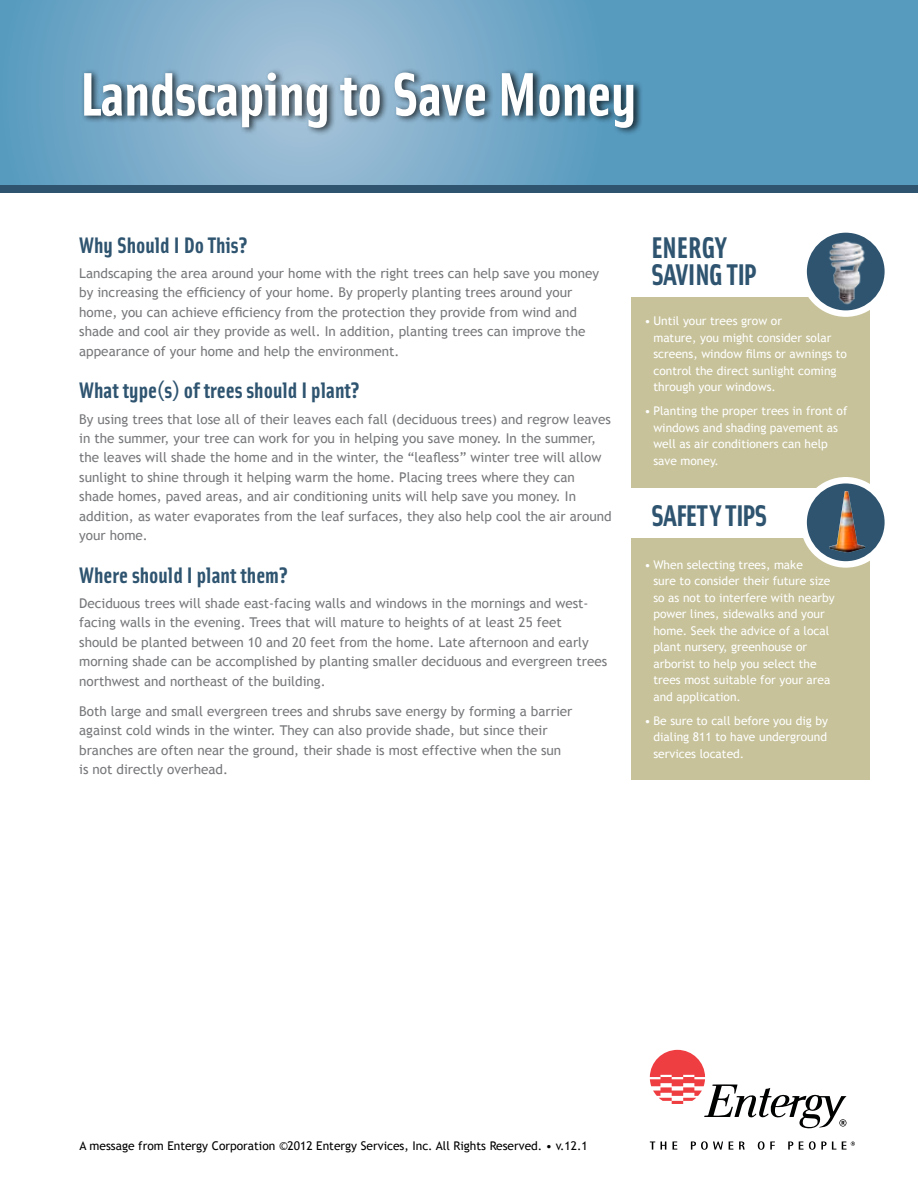
<style>
.page{position:relative;width:918px;height:1188px;background:#fff}
.page>*{position:absolute;margin:0;border:0;box-sizing:border-box;transform-origin:0 0}
.t1{font:700 61.5px "Solex";letter-spacing:-.01em;color:#fff}
.t2{font:700 30px/27px "Solex";letter-spacing:-.02em;color:#2e5470}
.t3{font:700 22.5px "Solex";color:#2e5470}
.t4{font:13.5px/19.5px "Trebuchet MS";color:#77787b}
.t5{font:12px/16.5px "Trebuchet MS";color:#fff}
.t6{font:12px "Trebuchet MS";color:#000}
</style>
<div class="page">
<div style="left:0;top:0;width:918px;height:188px;background:#579bbf"></div>
<svg style="left:36px;top:0;width:534px;height:185px"></svg>
<svg style="left:650px;top:1050px;width:197px;height:79px"></svg>
<svg style="left:650px;top:1141px;width:205px;height:9px"></svg>
<div style="left:81px;top:68px;width:562px;height:68px;background:#000;opacity:.75"></div>
<div style="left:0;top:185px;width:918px;height:8px;background:#2e5470"></div>
<div style="left:632px;top:297px;width:238px;height:191px;background:#c7c299"></div>
<div style="left:800px;top:226px;width:91px;height:91px;background:#fff;border-radius:50%"></div>
<div style="left:807px;top:233px;width:78px;height:77px;background:#2e5470;border-radius:50%"></div>
<div style="left:632px;top:538px;width:238px;height:241px;background:#c7c299"></div>
<div style="left:800px;top:477px;width:91px;height:91px;background:#fff;border-radius:50%"></div>
<div style="left:807px;top:483px;width:78px;height:78px;background:#2e5470;border-radius:50%"></div>
<img style="left:829px;top:491px;width:37px;height:62px">
<img style="left:821px;top:234px;width:47px;height:75px">
<h1 class="t1" style="left:80px;top:54px;width:558px">Landscaping to Save Money</h1>
<h3 class="t3" style="left:79px;top:230px;width:170px">Why Should I Do This?</h3>
<p class="t4" style="left:79px;top:264px;width:521px">Landscaping the area around your home with the right trees can help save you money by increasing the efficiency of your home. By properly planting trees around your home, you can achieve efficiency from the protection they provide from wind and shade and cool air they provide as well. In addition, planting trees can improve the appearance of your home and help the environment.</p>
<h3 class="t3" style="left:79px;top:376px;width:283px">What type(s) of trees should I plant?</h3>
<p class="t4" style="left:79px;top:409px;width:534px">By using trees that lose all of their leaves each fall (deciduous trees) and regrow leaves in the summer, your tree can work for you in helping you save money. In the summer, the leaves will shade the home and in the winter, the “leafless” winter tree will allow sunlight to shine through it helping warm the home. Placing trees where they can shade homes, paved areas, and air conditioning units will help save you money. In addition, as water evaporates from the leaf surfaces, they also help cool the air around your home.</p>
<h3 class="t3" style="left:79px;top:560px;width:211px">Where should I plant them?</h3>
<p class="t4" style="left:79px;top:594px;width:530px">Deciduous trees will shade east-facing walls and windows in the mornings and west&shy;facing walls in the evening. Trees that will mature to heights of at least 25 feet<br>should be planted between 10 and 20 feet from the home. Late afternoon and early morning shade can be accomplished by planting smaller deciduous and evergreen trees northwest and northeast of the building.</p>
<p class="t4" style="left:79px;top:702px;width:495px">Both large and small evergreen trees and shrubs save energy by forming a barrier against cold winds in the winter. They can also provide shade, but since their branches are often near the ground, their shade is most effective when the sun is not directly overhead.</p>
<h2 class="t2" style="left:651px;top:233px;width:107px">ENERGY<br>SAVING TIP</h2>
<p class="t5" style="left:653px;top:313px;width:195px;text-indent:-9px">• Until your trees grow or<br>mature, you might consider solar screens, window films or awnings to control the direct sunlight coming through your windows.</p>
<p class="t5" style="left:653px;top:403px;width:196px;text-indent:-9px">• Planting the proper trees in front of windows and shading pavement as well as air conditioners can help save money.</p>
<h2 class="t2" style="left:651px;top:500px;width:118px">SAFETY TIPS</h2>
<p class="t5" style="left:653px;top:556px;width:183px;text-indent:-9px">• When selecting trees, make<br>sure to consider their future size so as not to interfere with nearby power lines, sidewalks and your home. Seek the advice of a local plant nursery, greenhouse or arborist to help you select the trees most suitable for your area and application.</p>
<p class="t5" style="left:653px;top:712px;width:176px;text-align:justify;text-indent:-9px">• Be sure to call before you dig by dialing 811 to have underground services located.</p>
<p class="t6" style="left:80px;top:1139px;width:510px">A message from Entergy Corporation ©2012 Entergy Services, Inc. All Rights Reserved. • v.12.1</p>
</div>
